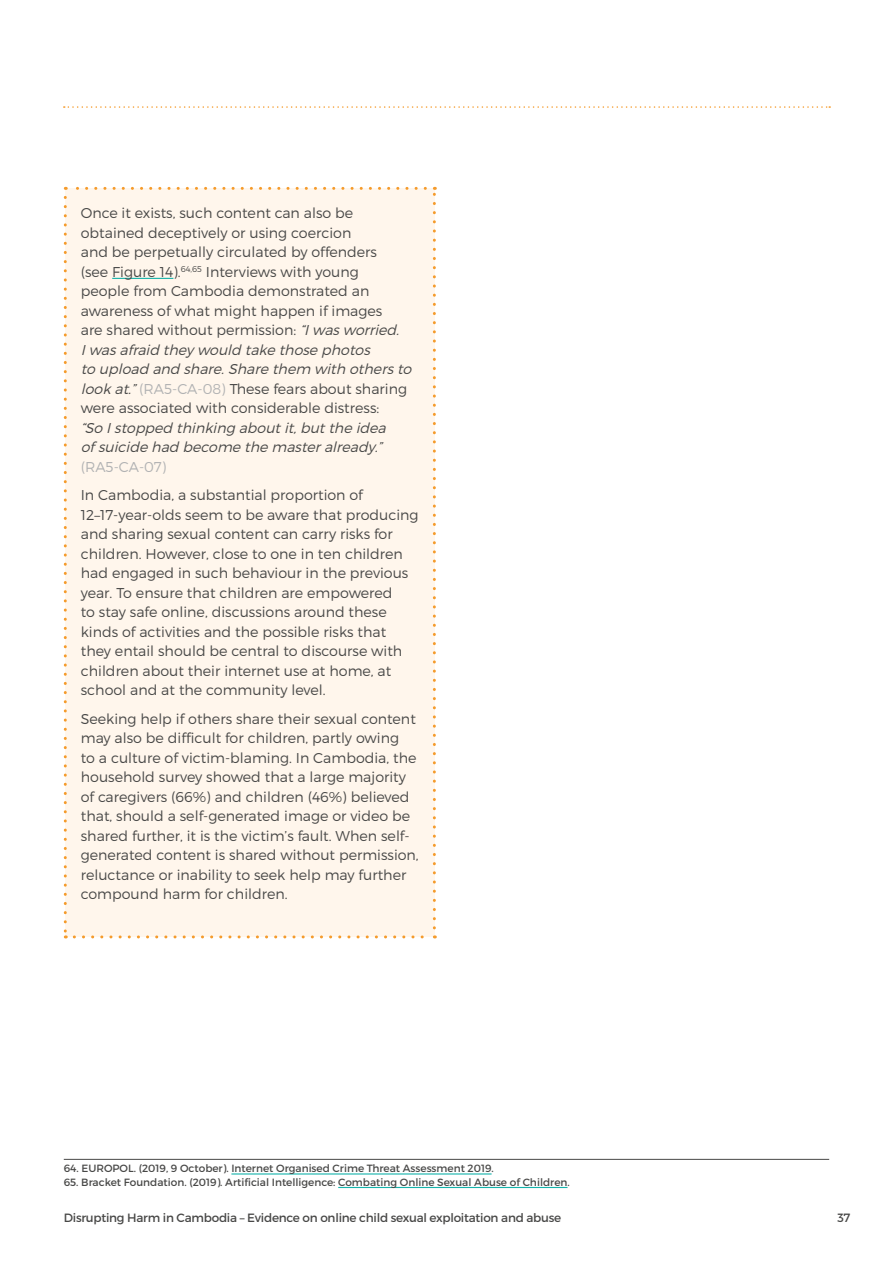
<style>
.page{position:relative;width:893px;height:1263px;background:#fff}
.page>*{position:absolute;margin:0;border:0;box-sizing:border-box;transform-origin:0 0}
.t1{font:300 14.25px/19.5px "Montserrat";color:#484847}
.t2{font:italic 300 14.25px/19.5px "Montserrat";color:#484847}
.t3{font:300 14.25px "Montserrat";color:#b1b2b3}
.t4{font:12px "Montserrat";letter-spacing:-.02em;color:#484847}
.t5{font:10.5px "Montserrat";color:#484847}
.s1{font-style:italic}
.s2{color:#b1b2b3}
</style>
<div class="page">
<div style="left:65px;top:188px;width:369px;height:749px;background:#fff6ec"></div>
<svg style="left:64px;top:197px;width:3px;height:741px"></svg>
<svg style="left:74px;top:935px;width:361px;height:3px"></svg>
<svg style="left:433px;top:187px;width:3px;height:741px"></svg>
<svg style="left:65px;top:187px;width:360px;height:3px"></svg>
<svg style="left:64px;top:106px;width:766px;height:2px"></svg>
<hr style="left:112px;top:278px;width:61px;height:1px;background:#15b3ab">
<hr style="left:64px;top:1159px;width:765px;height:1px;background:#484847">
<hr style="left:231px;top:1173px;width:261px;height:1px;background:#15b3ab">
<hr style="left:338px;top:1187px;width:229px;height:1px;background:#15b3ab">
<p class="t1" style="left:81px;top:203px;width:336px">Once it exists, such content can also be obtained deceptively or using coercion<br>and be perpetually circulated by offenders<br>(see Figure 14).<sup>64,65</sup> Interviews with young<br>people from Cambodia demonstrated an awareness of what might happen if images<br>are shared without permission: <span class="s1">“Iwasworried.<br>Iwasafraid they would take those photos<br>to upload and share.Share them with othersto look at.”</span><span class="s2">(RA5-CA-08)</span> These fears about sharing were associated with considerable distress:</p>
<p class="t2" style="left:81px;top:418px;width:310px">“So Istopped thinking aboutit,butthe idea of suicide had become the masteralready.”</p>
<p class="t3" style="left:81px;top:458px;width:87px">(RA5-CA-07)</p>
<p class="t1" style="left:81px;top:485px;width:339px">In Cambodia, a substantial proportion of 12–17-year-olds seem to be aware that producing and sharing sexual content can carry risks for children. However, close to one in ten children had engaged in such behaviour in the previous year. To ensure that children are empowered<br>to stay safe online, discussions around these kinds of activities and the possible risks that they entail should be central to discourse with children about their internet use at home, at school and at the community level.</p>
<p class="t1" style="left:81px;top:709px;width:339px">Seeking help if others share their sexual content may also be difficult for children, partly owing<br>to a culture of victim-blaming. In Cambodia, the household survey showed that a large majority of caregivers (66%) and children (46%) believed that, should a self-generated image or video be shared further, it is the victim’s fault. When self&shy;generated content is shared without permission, reluctance or inability to seek help may further compound harm for children.</p>
<p class="t5" style="left:64px;top:1162px;width:432px">64. EUROPOL. (2019, 9 October). Internet Organised Crime Threat Assessment 2019.</p>
<p class="t5" style="left:64px;top:1176px;width:507px">65. Bracket Foundation. (2019). Artificial Intelligence: Combating Online Sexual Abuse of Children.</p>
<p class="t4" style="left:64px;top:1210px;width:499px">Disrupting Harm in Cambodia – Evidence on online child sexual exploitation and abuse</p>
<p class="t4" style="left:837px;top:1210px;width:15px">37</p>
</div>
